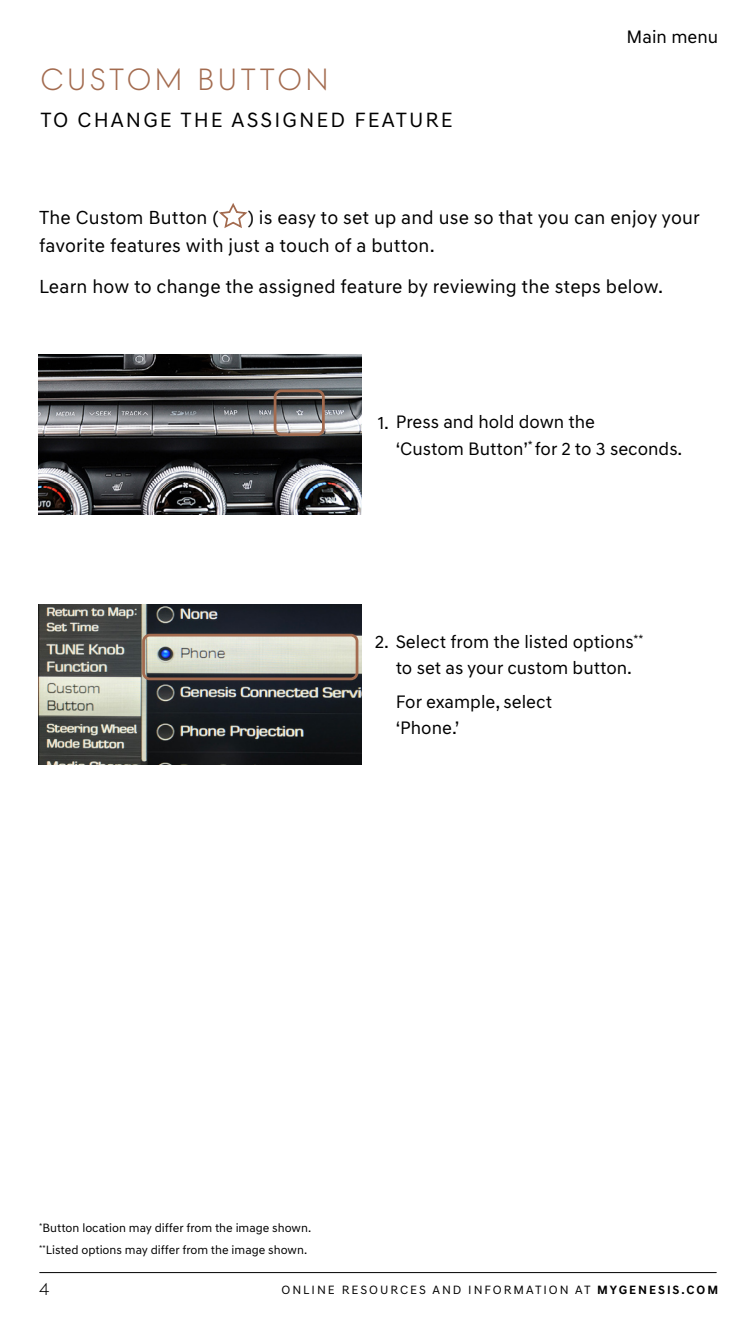
<style>
.page{position:relative;width:756px;height:1323px;background:#fff}
.page>*{position:absolute;margin:0;border:0;box-sizing:border-box;transform-origin:0 0}
.t1{font:300 31.5px "Genesis Sans Head";letter-spacing:.1em;color:#a36b4f}
.t2{font:21px "Hyundai Sans Text";letter-spacing:.1em;color:#000}
.t3{font:19.25px/28px "Hyundai Sans Text";letter-spacing:.01em;color:#000}
.t4{font:18.38px/34.1px "Genesis Sans Text";color:#000}
.t5{font:300 17.5px "Genesis Sans Head";color:#000}
.t6{font:12.25px/22.6px "Genesis Sans Text";color:#000}
.t7{font:12.25px "Genesis Sans Text";letter-spacing:.16em;color:#000}
.s1{font-weight:700}
</style>
<div class="page">
<hr style="left:40px;top:1272px;width:676px;height:1px;background:#000">
<img style="left:38px;top:355px;width:324px;height:159px">
<div style="left:274px;top:389px;width:51px;height:47px;border:3px solid #a36b4f;border-radius:6px"></div>
<img style="left:38px;top:604px;width:324px;height:160px">
<div style="left:142px;top:634px;width:216px;height:46px;border:3px solid #a36b4f;border-radius:6px"></div>
<svg style="left:219px;top:203px;width:29px;height:25px"></svg>
<h1 class="t1" style="left:40px;top:62px;width:290px">CUSTOM BUTTON</h1>
<p class="t2" style="left:40px;top:108px;width:414px">TO CHANGE THE ASSIGNED FEATURE</p>
<p class="t4" style="left:627px;top:19px;width:93px">Main menu</p>
<p class="t3" style="left:39px;top:204px;width:181px">The Custom Button (</p>
<p class="t3" style="left:39px;top:204px;width:662px;text-indent:209px">) is easy to set up and use so that you can enjoy your favorite features with just a touch of a button.</p>
<p class="t3" style="left:39px;top:273px;width:626px">Learn how to change the assigned feature by reviewing the steps below.</p>
<p class="t4" style="left:378px;top:405px;width:219px">1. Press and hold down the</p>
<p class="t4" style="left:396px;top:431px;width:288px">‘Custom Button’<sup>*</sup> for 2 to 3 seconds.</p>
<p class="t4" style="left:375px;top:625px;width:270px">2. Select from the listed options<sup>**</sup></p>
<p class="t4" style="left:396px;top:651px;width:238px">to set as your custom button.<br>For example, select</p>
<p class="t4" style="left:396px;top:711px;width:65px">‘Phone.’</p>
<p class="t6" style="left:39px;top:1216px;width:273px"><sup>*</sup>Button location may differ from the image shown. <sup>**</sup>Listed options may differ from the image shown.</p>
<p class="t5" style="left:39px;top:1279px;width:12px">4</p>
<p class="t7" style="left:282px;top:1282px;width:438px">ONLINE RESOURCES AND INFORMATION AT <span class="s1">MYGENESIS.COM</span></p>
</div>
